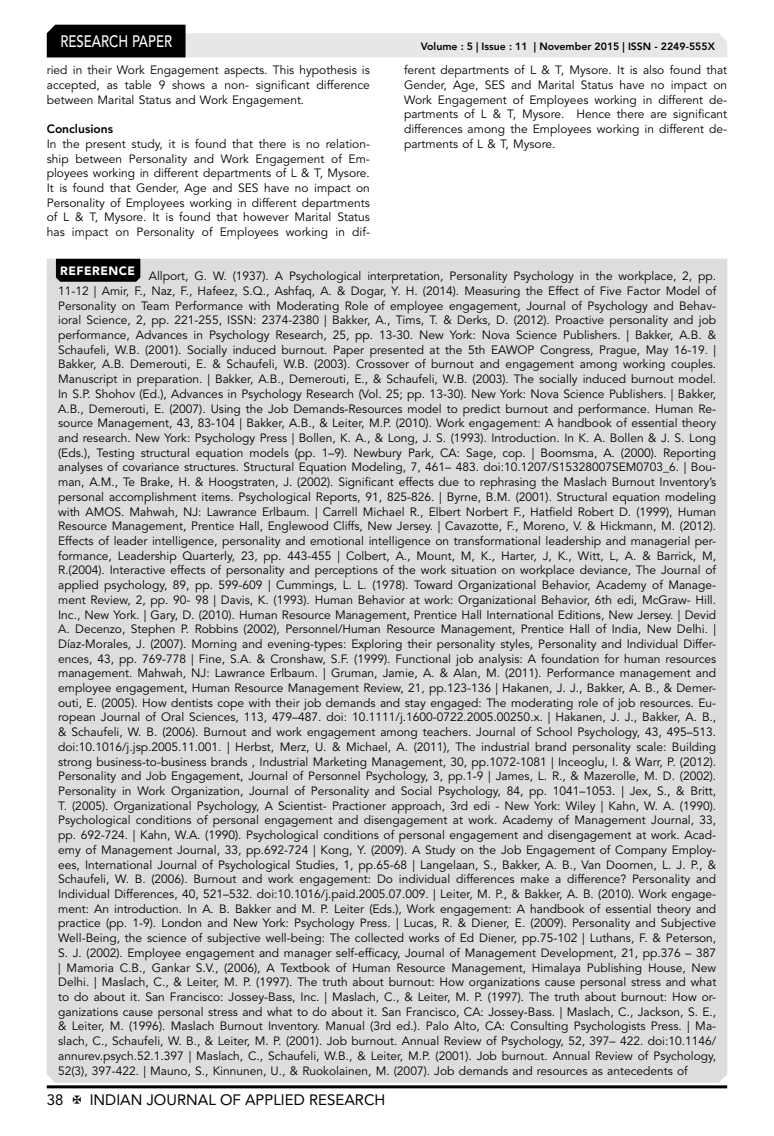
<style>
.page{position:relative;width:774px;height:1136px;background:#fff}
.page>*{position:absolute;margin:0;border:0;box-sizing:border-box;transform-origin:0 0}
.t1{font:500 16.5px "Avenir LT Std";color:#fff;scale:.8 1}
.t2{font:15px "Avenir LT Std";color:#000}
.t3{font:12px/14.7px "Avenir LT Std";color:#000;text-align:justify}
.t4{font:800 12px "Avenir LT Std";color:#000}
.t5{font:800 10.5px "Avenir LT Std";color:#000}
</style>
<div class="page">
<hr style="left:47px;top:1085px;width:680px;height:3px;background:#000">
<svg style="left:47px;top:25px;width:680px;height:32px"></svg>
<div style="left:47px;top:259px;width:680px;height:823px;background:#dcddde"></div>
<div style="left:56px;top:259px;width:84px;height:23px;background:#000"></div>
<h1 class="t1" style="left:60px;top:32px;width:139px">RESEARCH PAPER</h1>
<p class="t3" style="left:47px;top:63px;width:325px">ried in their Work Engagement aspects. This hypothesis is accepted, as table 9 shows a non- significant difference between Marital Status and Work Engagement.</p>
<p class="t4" style="left:47px;top:122px;width:68px">Conclusions</p>
<p class="t3" style="left:47px;top:137px;width:325px">In the present study, it is found that there is no relation&shy;ship between Personality and Work Engagement of Em&shy;ployees working in different departments of L &amp; T, Mysore.<br>It is found that Gender, Age and SES have no impact on Personality of Employees working in different departments of L &amp; T, Mysore. It is found that however Marital Status has impact on Personality of Employees working in dif-</p>
<p class="t5" style="left:421px;top:41px;width:296px">Volume : 5 | Issue : 11 | November 2015 | ISSN - 2249-555X</p>
<p class="t3" style="left:404px;top:63px;width:325px">ferent departments of L &amp; T, Mysore. It is also found that Gender, Age, SES and Marital Status have no impact on Work Engagement of Employees working in different de&shy;partments of L &amp; T, Mysore. Hence there are significant differences among the Employees working in different de&shy;partments of L &amp; T, Mysore.</p>
<p class="t3" style="left:58px;top:269px;width:660px"><sup>REFERENCE</sup> Allport, G. W. (1937). A Psychological interpretation, Personality Psychology in the workplace, 2, pp.<br>11-12 | Amir, F., Naz, F., Hafeez, S.Q., Ashfaq, A. &amp; Dogar, Y. H. (2014). Measuring the Effect of Five Factor Model of Personality on Team Performance with Moderating Role of employee engagement, Journal of Psychology and Behav&shy;ioral Science, 2, pp. 221-255, ISSN: 2374-2380 | Bakker, A., Tims, T. &amp; Derks, D. (2012). Proactive personality and job performance, Advances in Psychology Research, 25, pp. 13-30. New York: Nova Science Publishers. | Bakker, A.B. &amp; Schaufeli, W.B. (2001). Socially induced burnout. Paper presented at the 5th EAWOP Congress, Prague, May 16-19. | Bakker, A.B. Demerouti, E. &amp; Schaufeli, W.B. (2003). Crossover of burnout and engagement among working couples.<br>Manuscript in preparation. | Bakker, A.B., Demerouti, E., &amp; Schaufeli, W.B. (2003). The socially induced burnout model.<br>In S.P. Shohov (Ed.), Advances in Psychology Research (Vol. 25; pp. 13-30). New York: Nova Science Publishers. | Bakker, A.B., Demerouti, E. (2007). Using the Job Demands-Resources model to predict burnout and performance. Human Re&shy;source Management, 43, 83-104 | Bakker, A.B., &amp; Leiter, M.P. (2010). Work engagement: A handbook of essential theory and research. New York: Psychology Press | Bollen, K. A., &amp; Long, J. S. (1993). Introduction. In K. A. Bollen &amp; J. S. Long (Eds.), Testing structural equation models (pp. 1–9). Newbury Park, CA: Sage, cop. | Boomsma, A. (2000). Reporting analyses of covariance structures. Structural Equation Modeling, 7, 461– 483. doi:10.1207/S15328007SEM0703_6. | Bou&shy;man, A.M., Te Brake, H. &amp; Hoogstraten, J. (2002). Significant effects due to rephrasing the Maslach Burnout Inventory’s personal accomplishment items. Psychological Reports, 91, 825-826. | Byrne, B.M. (2001). Structural equation modeling with AMOS. Mahwah, NJ: Lawrance Erlbaum. | Carrell Michael R., Elbert Norbert F., Hatfield Robert D. (1999), Human Resource Management, Prentice Hall, Englewood Cliffs, New Jersey. | Cavazotte, F., Moreno, V. &amp; Hickmann, M. (2012).<br>Effects of leader intelligence, personality and emotional intelligence on transformational leadership and managerial per&shy;formance, Leadership Quarterly, 23, pp. 443-455 | Colbert, A., Mount, M, K., Harter, J, K., Witt, L, A. &amp; Barrick, M, R.(2004). Interactive effects of personality and perceptions of the work situation on workplace deviance, The Journal of applied psychology, 89, pp. 599-609 | Cummings, L. L. (1978). Toward Organizational Behavior, Academy of Manage&shy;ment Review, 2, pp. 90- 98 | Davis, K. (1993). Human Behavior at work: Organizational Behavior, 6th edi, McGraw- Hill.<br>Inc., New York. | Gary, D. (2010). Human Resource Management, Prentice Hall International Editions, New Jersey. | Devid A. Decenzo, Stephen P. Robbins (2002), Personnel/Human Resource Management, Prentice Hall of India, New Delhi. | Díaz-Morales, J. (2007). Morning and evening-types: Exploring their personality styles, Personality and Individual Differ&shy;ences, 43, pp. 769-778 | Fine, S.A. &amp; Cronshaw, S.F. (1999). Functional job analysis: A foundation for human resources management. Mahwah, NJ: Lawrance Erlbaum. | Gruman, Jamie, A. &amp; Alan, M. (2011). Performance management and employee engagement, Human Resource Management Review, 21, pp.123-136 | Hakanen, J. J., Bakker, A. B., &amp; Demer&shy;outi, E. (2005). How dentists cope with their job demands and stay engaged: The moderating role of job resources. Eu&shy;ropean Journal of Oral Sciences, 113, 479–487. doi: 10.1111/j.1600-0722.2005.00250.x. | Hakanen, J. J., Bakker, A. B., &amp; Schaufeli, W. B. (2006). Burnout and work engagement among teachers. Journal of School Psychology, 43, 495–513. doi:10.1016/j.jsp.2005.11.001. | Herbst, Merz, U. &amp; Michael, A. (2011), The industrial brand personality scale: Building strong business-to-business brands , Industrial Marketing Management, 30, pp.1072-1081 | Inceoglu, I. &amp; Warr, P. (2012).<br>Personality and Job Engagement, Journal of Personnel Psychology, 3, pp.1-9 | James, L. R., &amp; Mazerolle, M. D. (2002).<br>Personality in Work Organization, Journal of Personality and Social Psychology, 84, pp. 1041–1053. | Jex, S., &amp; Britt, T. (2005). Organizational Psychology, A Scientist- Practioner approach, 3rd edi - New York: Wiley | Kahn, W. A. (1990).<br>Psychological conditions of personal engagement and disengagement at work. Academy of Management Journal, 33, pp. 692-724. | Kahn, W.A. (1990). Psychological conditions of personal engagement and disengagement at work. Acad&shy;emy of Management Journal, 33, pp.692-724 | Kong, Y. (2009). A Study on the Job Engagement of Company Employ&shy;ees, International Journal of Psychological Studies, 1, pp.65-68 | Langelaan, S., Bakker, A. B., Van Doornen, L. J. P., &amp; Schaufeli, W. B. (2006). Burnout and work engagement: Do individual differences make a difference? Personality and Individual Differences, 40, 521–532. doi:10.1016/j.paid.2005.07.009. | Leiter, M. P., &amp; Bakker, A. B. (2010). Work engage&shy;ment: An introduction. In A. B. Bakker and M. P. Leiter (Eds.), Work engagement: A handbook of essential theory and practice (pp. 1-9). London and New York: Psychology Press. | Lucas, R. &amp; Diener, E. (2009). Personality and Subjective Well-Being, the science of subjective well-being: The collected works of Ed Diener, pp.75-102 | Luthans, F. &amp; Peterson, S. J. (2002). Employee engagement and manager self-efficacy, Journal of Management Development, 21, pp.376 – 387 | Mamoria C.B., Gankar S.V., (2006), A Textbook of Human Resource Management, Himalaya Publishing House, New Delhi. | Maslach, C., &amp; Leiter, M. P. (1997). The truth about burnout: How organizations cause personal stress and what to do about it. San Francisco: Jossey-Bass, Inc. | Maslach, C., &amp; Leiter, M. P. (1997). The truth about burnout: How or&shy;ganizations cause personal stress and what to do about it. San Francisco, CA: Jossey-Bass. | Maslach, C., Jackson, S. E., &amp; Leiter, M. (1996). Maslach Burnout Inventory. Manual (3rd ed.). Palo Alto, CA: Consulting Psychologists Press. | Ma&shy;slach, C., Schaufeli, W. B., &amp; Leiter, M. P. (2001). Job burnout. Annual Review of Psychology, 52, 397– 422. doi:10.1146/ annurev.psych.52.1.397 | Maslach, C., Schaufeli, W.B., &amp; Leiter, M.P. (2001). Job burnout. Annual Review of Psychology, 52(3), 397-422. | Mauno, S., Kinnunen, U., &amp; Ruokolainen, M. (2007). Job demands and resources as antecedents of</p>
<p class="t2" style="left:47px;top:1090px;width:18px">38</p>
<p class="t2" style="left:90px;top:1090px;width:297px">INDIAN JOURNAL OF APPLIED RESEARCH</p>
</div>
